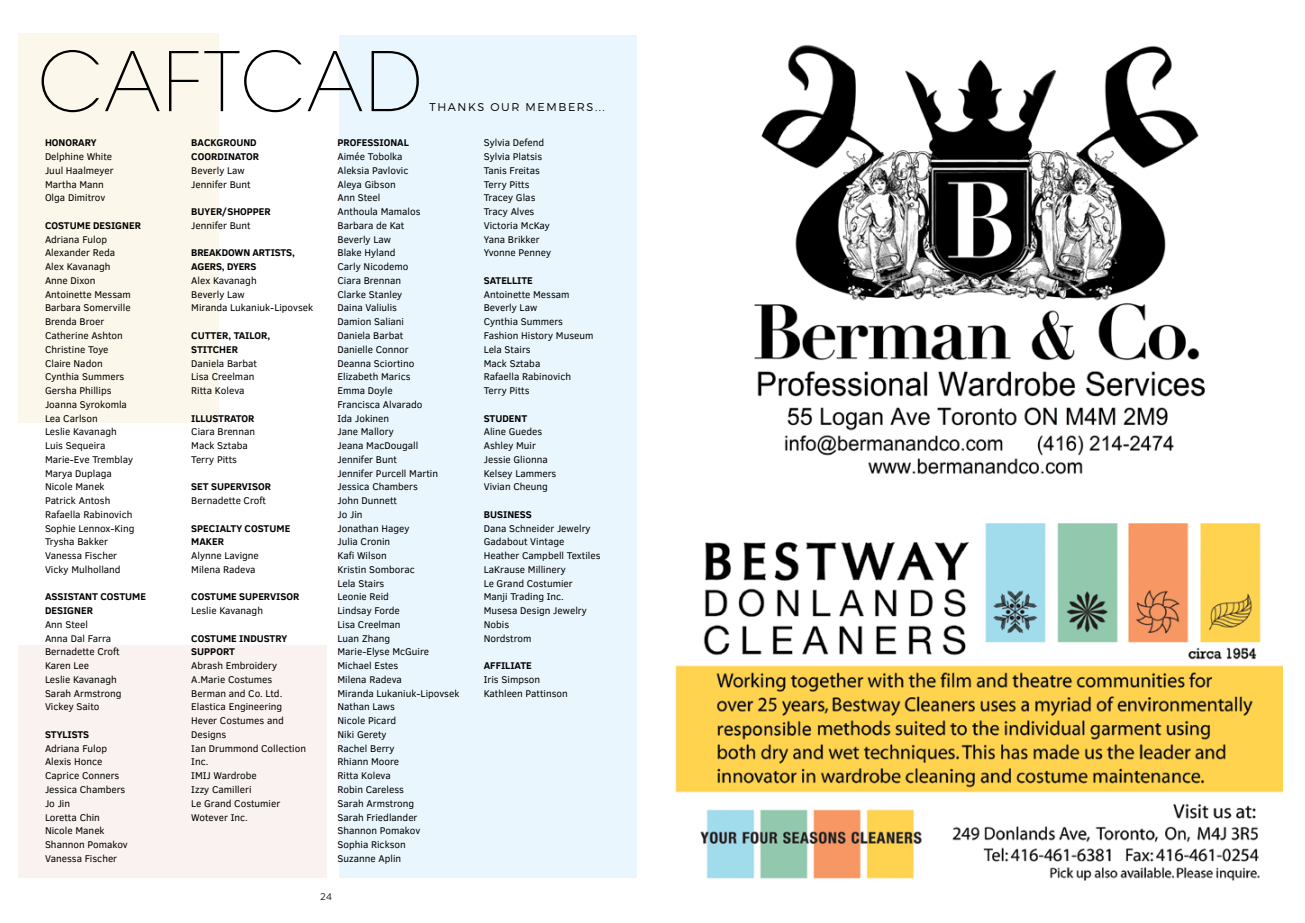
<style>
.page{position:relative;width:1305px;height:923px;background:#fff}
.page>*{position:absolute;margin:0;border:0;box-sizing:border-box;transform-origin:0 0}
.t1{font:200 81.25px "ITC Avant Garde Std";letter-spacing:.03em;color:#000}
.t2{font:300 11.25px "Montserrat";letter-spacing:.14em;color:#000}
.t3{font:10px/13.8px "Clear Sans";color:#000}
.t4{font:700 10px/13.8px "Clear Sans";color:#000}
.t5{font:300 10px "Clear Sans";color:#000}
</style>
<div class="page">
<div style="left:18px;top:34px;width:201px;height:389px;background:#fbf7ea"></div>
<div style="left:18px;top:645px;width:308px;height:233px;background:#faf1f1"></div>
<div style="left:339px;top:35px;width:298px;height:843px;background:#e9f6fd"></div>
<img style="left:675px;top:523px;width:607px;height:358px">
<img style="left:754px;top:44px;width:451px;height:431px">
<h1 class="t1" style="left:38px;top:32px;width:386px">CAFTCAD</h1>
<p class="t2" style="left:429px;top:100px;width:177px">THANKS OUR MEMBERS...</p>
<p class="t4" style="left:45px;top:136px;width:53px">HONORARY</p>
<p class="t3" style="left:45px;top:150px;width:70px">Delphine White<br>Juul Haalmeyer<br>Martha Mann<br>Olga Dimitrov</p>
<p class="t4" style="left:45px;top:218px;width:97px">COSTUME DESIGNER</p>
<p class="t3" style="left:45px;top:232px;width:91px">Adriana Fulop<br>Alexander Reda<br>Alex Kavanagh<br>Anne Dixon<br>Antoinette Messam<br>Barbara Somerville<br>Brenda Broer<br>Catherine Ashton<br>Christine Toye<br>Claire Nadon<br>Cynthia Summers<br>Gersha Phillips<br>Joanna Syrokomla<br>Lea Carlson<br>Leslie Kavanagh<br>Luis Sequeira<br>Marie-Eve Tremblay<br>Marya Duplaga<br>Nicole Manek<br>Patrick Antosh<br>Rafaella Rabinovich<br>Sophie Lennox-King<br>Trysha Bakker<br>Vanessa Fischer<br>Vicky Mulholland</p>
<p class="t4" style="left:45px;top:589px;width:102px">ASSISTANT COSTUME<br>DESIGNER</p>
<p class="t3" style="left:45px;top:617px;width:78px">Ann Steel<br>Anna Dal Farra<br>Bernadette Croft<br>Karen Lee<br>Leslie Kavanagh<br>Sarah Armstrong<br>Vickey Saito</p>
<p class="t4" style="left:45px;top:727px;width:46px">STYLISTS</p>
<p class="t3" style="left:45px;top:741px;width:84px">Adriana Fulop<br>Alexis Honce<br>Caprice Conners<br>Jessica Chambers<br>Jo Jin<br>Loretta Chin<br>Nicole Manek<br>Shannon Pomakov<br>Vanessa Fischer</p>
<p class="t4" style="left:191px;top:136px;width:69px">BACKGROUND<br>COORDINATOR</p>
<p class="t3" style="left:191px;top:163px;width:61px">Beverly Law<br>Jennifer Bunt</p>
<p class="t4" style="left:191px;top:204px;width:81px">BUYER/SHOPPER</p>
<p class="t3" style="left:191px;top:218px;width:61px">Jennifer Bunt</p>
<p class="t4" style="left:191px;top:246px;width:105px">BREAKDOWN ARTISTS,<br>AGERS, DYERS</p>
<p class="t3" style="left:191px;top:273px;width:124px">Alex Kavanagh<br>Beverly Law<br>Miranda Lukaniuk-Lipovsek</p>
<p class="t4" style="left:191px;top:328px;width:81px">CUTTER, TAILOR,<br>STITCHER</p>
<p class="t3" style="left:191px;top:356px;width:67px">Daniela Barbat<br>Lisa Creelman<br>Ritta Koleva</p>
<p class="t4" style="left:191px;top:411px;width:65px">ILLUSTRATOR</p>
<p class="t3" style="left:191px;top:425px;width:65px">Ciara Brennan<br>Mack Sztaba<br>Terry Pitts</p>
<p class="t4" style="left:191px;top:479px;width:81px">SET SUPERVISOR</p>
<p class="t3" style="left:191px;top:493px;width:76px">Bernadette Croft</p>
<p class="t4" style="left:191px;top:521px;width:101px">SPECIALTY COSTUME<br>MAKER</p>
<p class="t3" style="left:191px;top:548px;width:69px">Alynne Lavigne<br>Milena Radeva</p>
<p class="t4" style="left:191px;top:589px;width:110px">COSTUME SUPERVISOR</p>
<p class="t3" style="left:191px;top:603px;width:73px">Leslie Kavanagh</p>
<p class="t4" style="left:191px;top:631px;width:98px">COSTUME INDUSTRY<br>SUPPORT</p>
<p class="t3" style="left:191px;top:658px;width:116px">Abrash Embroidery<br>A.Marie Costumes<br>Berman and Co. Ltd.<br>Elastica Engineering<br>Hever Costumes and<br>Designs<br>Ian Drummond Collection<br>Inc.<br>IMIJ Wardrobe<br>Izzy Camilleri<br>Le Grand Costumier<br>Wotever Inc.</p>
<p class="t4" style="left:338px;top:136px;width:73px">PROFESSIONAL</p>
<p class="t3" style="left:338px;top:150px;width:124px">Aimée Tobolka<br>Aleksia Pavlovic<br>Aleya Gibson<br>Ann Steel<br>Anthoula Mamalos<br>Barbara de Kat<br>Beverly Law<br>Blake Hyland<br>Carly Nicodemo<br>Ciara Brennan<br>Clarke Stanley<br>Daina Valiulis<br>Damion Saliani<br>Daniela Barbat<br>Danielle Connor<br>Deanna Sciortino<br>Elizabeth Marics<br>Emma Doyle<br>Francisca Alvarado<br>Ida Jokinen<br>Jane Mallory<br>Jeana MacDougall<br>Jennifer Bunt<br>Jennifer Purcell Martin<br>Jessica Chambers<br>John Dunnett<br>Jo Jin<br>Jonathan Hagey<br>Julia Cronin<br>Kafi Wilson<br>Kristin Somborac<br>Lela Stairs<br>Leonie Reid<br>Lindsay Forde<br>Lisa Creelman<br>Luan Zhang<br>Marie-Elyse McGuire<br>Michael Estes<br>Milena Radeva<br>Miranda Lukaniuk-Lipovsek<br>Nathan Laws<br>Nicole Picard<br>Niki Gerety<br>Rachel Berry<br>Rhiann Moore<br>Ritta Koleva<br>Robin Careless<br>Sarah Armstrong<br>Sarah Friedlander<br>Shannon Pomakov<br>Sophia Rickson<br>Suzanne Aplin</p>
<p class="t5" style="left:320px;top:889px;width:13px">24</p>
<p class="t3" style="left:484px;top:136px;width:69px">Sylvia Defend<br>Sylvia Platsis<br>Tanis Freitas<br>Terry Pitts<br>Tracey Glas<br>Tracy Alves<br>Victoria McKay<br>Yana Brikker<br>Yvonne Penney</p>
<p class="t4" style="left:484px;top:273px;width:51px">SATELLITE</p>
<p class="t3" style="left:484px;top:287px;width:111px">Antoinette Messam<br>Beverly Law<br>Cynthia Summers<br>Fashion History Museum<br>Lela Stairs<br>Mack Sztaba<br>Rafaella Rabinovich<br>Terry Pitts</p>
<p class="t4" style="left:484px;top:411px;width:45px">STUDENT</p>
<p class="t3" style="left:484px;top:425px;width:74px">Aline Guedes<br>Ashley Muir<br>Jessie Glionna<br>Kelsey Lammers<br>Vivian Cheung</p>
<p class="t4" style="left:484px;top:507px;width:50px">BUSINESS</p>
<p class="t3" style="left:484px;top:521px;width:118px">Dana Schneider Jewelry<br>Gadabout Vintage<br>Heather Campbell Textiles<br>LaKrause Millinery<br>Le Grand Costumier<br>Manji Trading Inc.<br>Musesa Design Jewelry<br>Nobis<br>Nordstrom</p>
<p class="t4" style="left:484px;top:658px;width:50px">AFFILIATE</p>
<p class="t3" style="left:484px;top:672px;width:86px">Iris Simpson<br>Kathleen Pattinson</p>
</div>
